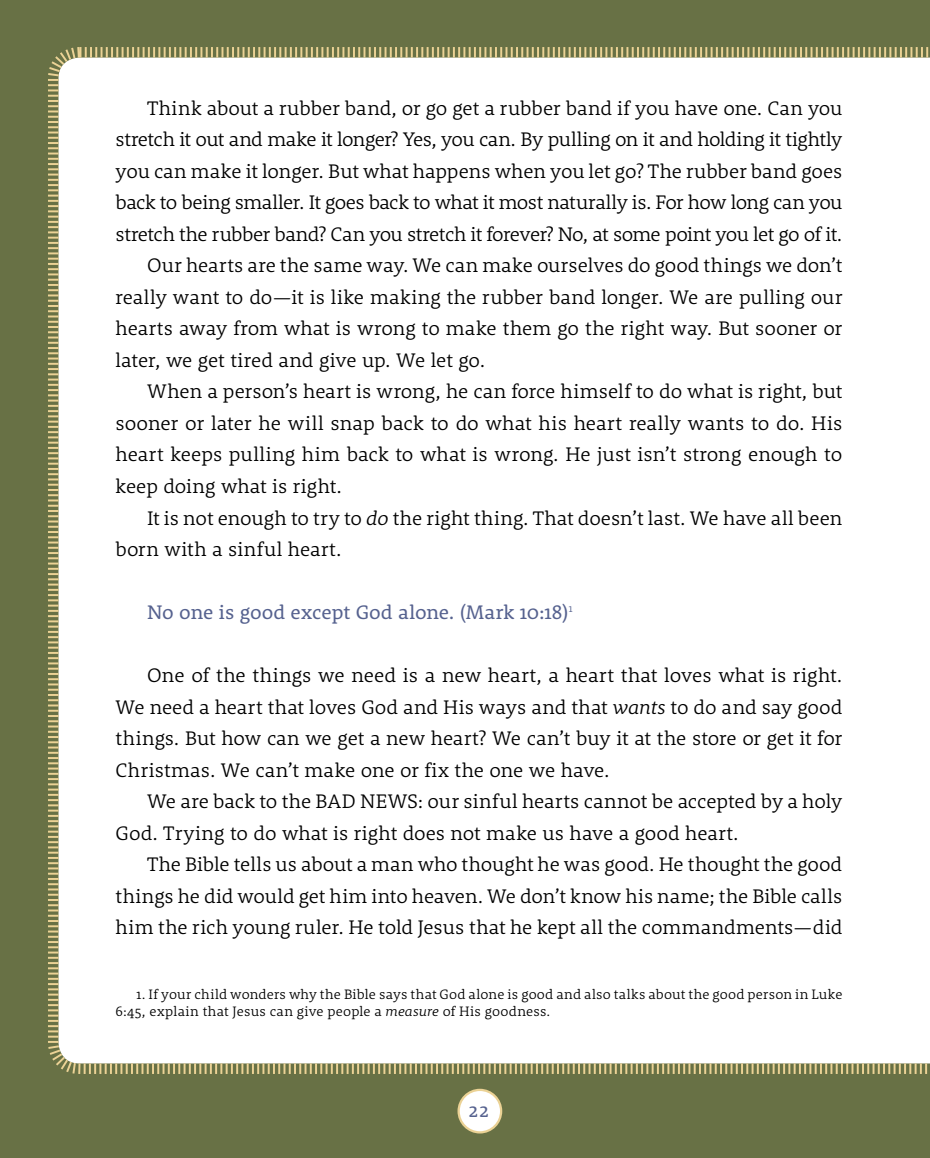
<style>
.page{position:relative;width:930px;height:1158px;background:#fff}
.page>*{position:absolute;margin:0;border:0;box-sizing:border-box;transform-origin:0 0}
.t1{font:300 20.12px/31.5px "Rooney";letter-spacing:-.005em;color:#000;text-align:justify}
.t2{font:300 20.12px "Rooney";letter-spacing:-.03em;color:#000}
.t3{font:20.12px "Rooney";letter-spacing:-.005em;color:#56628f}
.t4{font:300 20.12px "Rooney";letter-spacing:.025em;color:#000}
.t5{font:300 14px/17.5px "Rooney";letter-spacing:.015em;color:#000}
.s1{font-style:italic}
</style>
<div class="page">
<div style="left:0;top:0;width:929px;height:1158px;background:#687145"></div>
<div style="left:48px;top:47px;width:881px;height:1027px;background:#fff"></div>
<div style="left:458px;top:1090px;width:43px;height:42px;background:#fff;border-radius:50%"></div>
<div style="left:457px;top:1088px;width:45px;height:45px;border:2px solid #ebd295;border-radius:50%"></div>
<p class="t1" style="left:147px;top:92px;width:696px">Think about a rubber band, or go get a rubber band if you have one. Can you</p>
<p class="t2" style="left:116px;top:126px;width:728px">stretch it out and make it longer? Yes, you can. By pulling on it and holding it tightly</p>
<p class="t1" style="left:116px;top:155px;width:728px">you can make it longer. But what happens when you let go? The rubber band goes</p>
<p class="t2" style="left:116px;top:189px;width:728px">back to being smaller. It goes back to what it most naturally is. For how long can you</p>
<p class="t2" style="left:116px;top:221px;width:728px">stretch the rubber band? Can you stretch it forever? No, at some point you let go of it.</p>
<p class="t1" style="left:147px;top:249px;width:696px">Our hearts are the same way. We can make ourselves do good things we don’t</p>
<p class="t1" style="left:116px;top:281px;width:728px">really want to do—it is like making the rubber band longer. We are pulling our</p>
<p class="t1" style="left:116px;top:312px;width:728px">hearts away from what is wrong to make them go the right way. But sooner or</p>
<p class="t1" style="left:116px;top:344px;width:371px">later, we get tired and give up. We let go.</p>
<p class="t1" style="left:147px;top:375px;width:696px">When a person’s heart is wrong, he can force himself to do what is right, but</p>
<p class="t1" style="left:116px;top:407px;width:728px">sooner or later he will snap back to do what his heart really wants to do. His</p>
<p class="t1" style="left:116px;top:438px;width:728px">heart keeps pulling him back to what is wrong. He just isn’t strong enough to</p>
<p class="t1" style="left:116px;top:470px;width:228px">keep doing what is right.</p>
<p class="t1" style="left:147px;top:501px;width:696px">It is not enough to try to <span class="s1">do</span> the right thing. That doesn’t last. We have all been</p>
<p class="t4" style="left:116px;top:536px;width:227px">born with a sinful heart.</p>
<p class="t3" style="left:147px;top:599px;width:427px">No one is good except God alone. (Mark 10:18)<sup>1</sup></p>
<p class="t1" style="left:116px;top:659px;width:728px;text-indent:32px">One of the things we need is a new heart, a heart that loves what is right.<br>We need a heart that loves God and His ways and that <span class="s1">wants</span> to do and say good things. But how can we get a new heart? We can’t buy it at the store or get it for Christmas. We can’t make one or fix the one we have.</p>
<p class="t1" style="left:116px;top:785px;width:728px;text-indent:31px">We are back to the BAD NEWS: our sinful hearts cannot be accepted by a holy<br>God. Trying to do what is right does not make us have a good heart.</p>
<p class="t1" style="left:116px;top:848px;width:728px;text-indent:32px">The Bible tells us about a man who thought he was good. He thought the good things he did would get him into heaven. We don’t know his name; the Bible calls him the rich young ruler. He told Jesus that he kept all the commandments—did</p>
<p class="t5" style="left:116px;top:984px;width:728px;text-indent:21px">1. If your child wonders why the Bible says that God alone is good and also talks about the good person in Luke<br>6:45, explain that Jesus can give people a <span class="s1">measure</span> of His goodness.</p>
<p class="t3" style="left:469px;top:1096px;width:22px">22</p>
</div>
